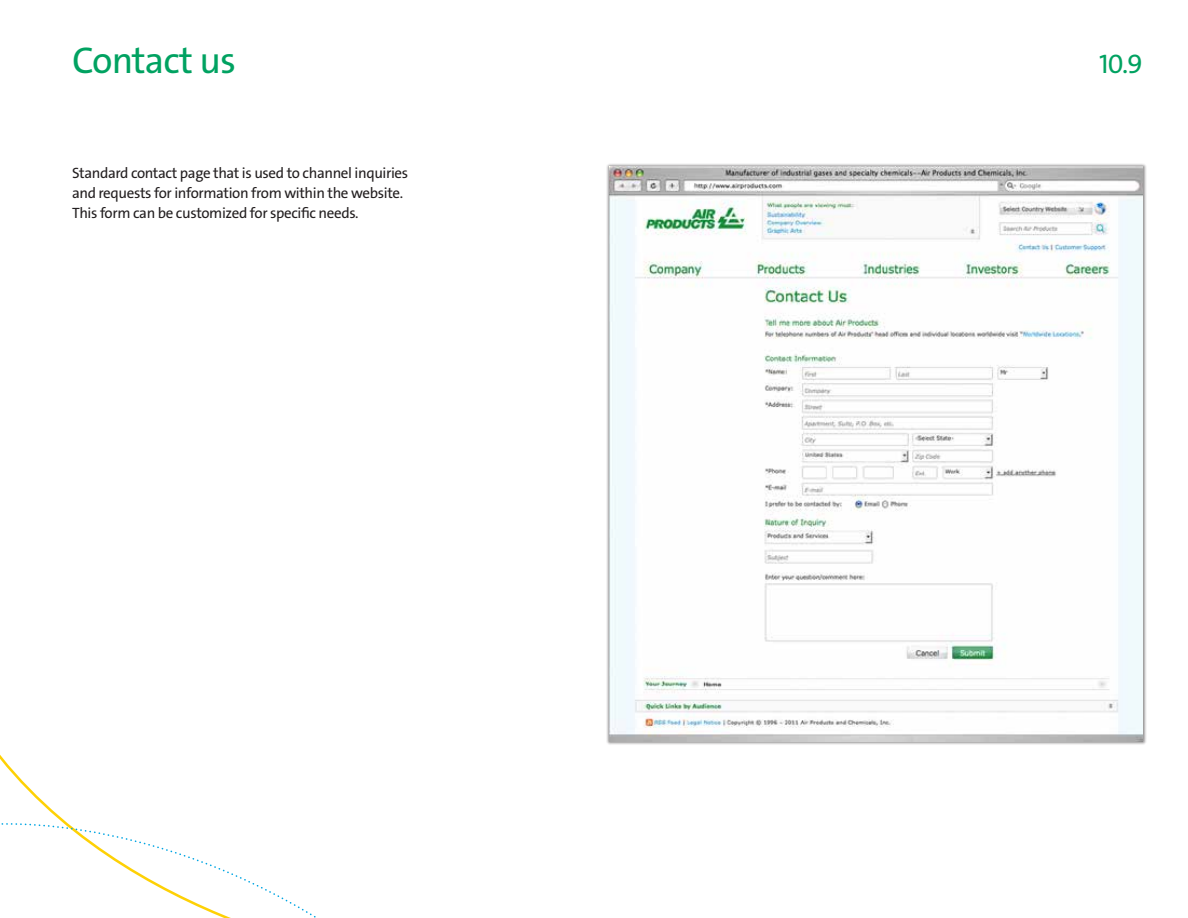
<style>
.page{position:relative;width:1188px;height:918px;background:#fff}
.page>*{position:absolute;margin:0;border:0;box-sizing:border-box;transform-origin:0 0}
.t1{font:37.5px "The Sans LF";letter-spacing:-.025em;color:#00a261}
.t2{font:27px "The Sans LF";color:#00a261}
.t3{font:15px/20.2px "The Sans LF";letter-spacing:-.025em;color:#231f20}
</style>
<div class="page">
<svg style="left:1px;top:807px;width:315px;height:111px"></svg>
<div style="left:606px;top:163px;width:540px;height:582px;background:#231f20;opacity:.5"></div>
<img style="left:609px;top:166px;width:534px;height:576px">
<h1 class="t1" style="left:72px;top:36px;width:165px">Contact us</h1>
<h2 class="t2" style="left:1099px;top:46px;width:45px">10.9</h2>
<p class="t3" style="left:72px;top:163px;width:338px">Standard contact page that is used to channel inquiries and requests for information from within the website.<br>This form can be customized for specific needs.</p>
</div>
